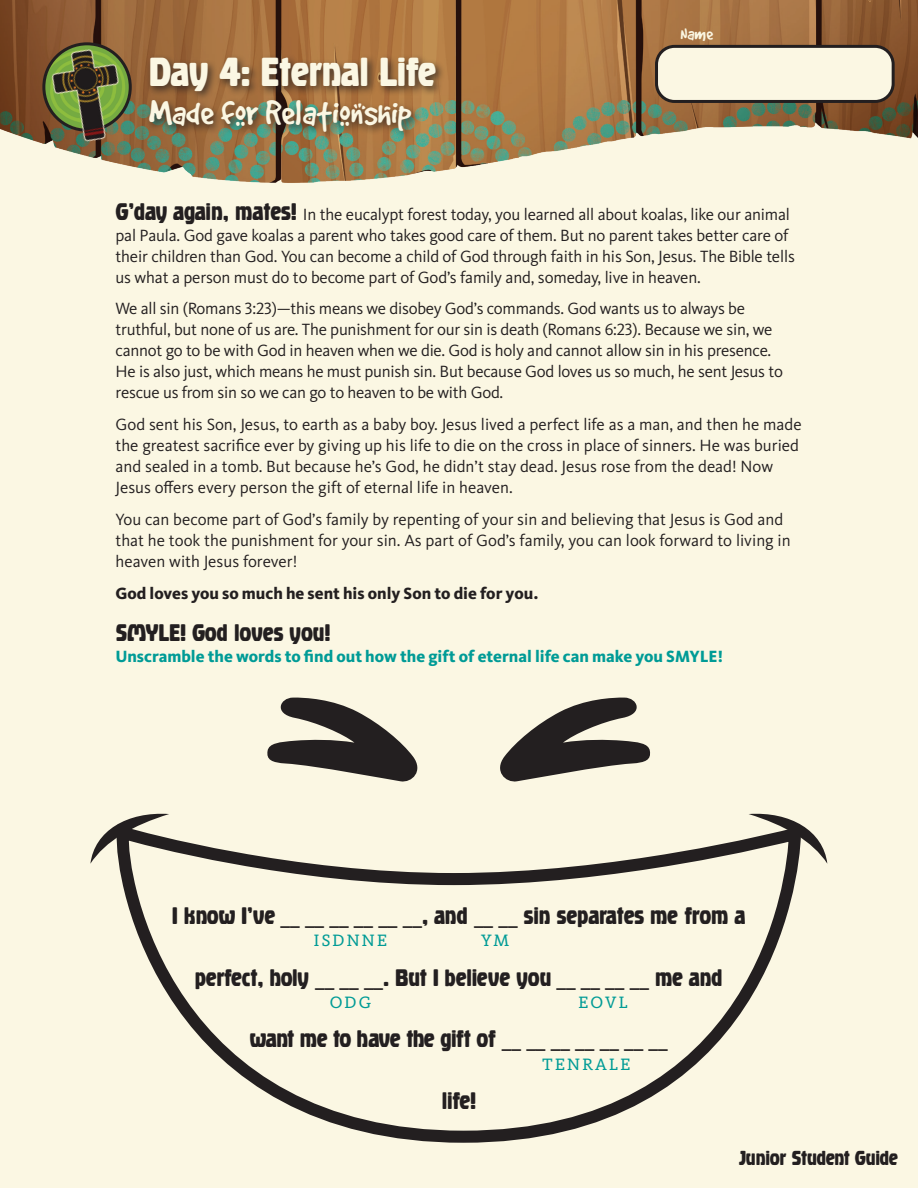
<style>
.page{position:relative;width:918px;height:1188px;background:#fbf7e3}
.page>*{position:absolute;margin:0;border:0;box-sizing:border-box;transform-origin:0 0}
.t1{font:40.5px "Company MWT Regular";color:#fbf7e3}
.t2{font:39px "Good Dog Cool";color:#fbf7e3}
.t3{font:24px "Company MWT Regular";color:#231f20}
.t4{font:23.85px "Company MWT Regular";color:#231f20}
.t5{font:20.25px "Company MWT Regular";color:#231f20}
.t6{font:19.5px "Good Dog Cool";color:#fbf7e3}
.t7{font:17.1px "Kievit Slab OT";letter-spacing:.13em;color:#009b96}
.t8{font:16.8px/21px "Kievit OT";letter-spacing:-.01em;color:#231f20}
.t9{font:800 16.8px "Kievit OT";color:#009b96}
.t10{font:800 16.8px "Kievit OT";color:#231f20}
.s1{font-family:"Company MWT Regular";font-size:24px}
.s2{font-family:"Kievit OT"}
</style>
<div class="page">
<img style="left:0;top:0;width:918px;height:183px">
<div style="left:657px;top:46px;width:236px;height:55px;background:#fbf7e3;border-radius:18px"></div>
<div style="left:655px;top:45px;width:240px;height:58px;border:3px solid #231f20;border-radius:18px"></div>
<div style="left:145px;top:54px;width:301px;height:88px;background:#231f20;opacity:.75"></div>
<img style="left:23px;top:27px;width:136px;height:137px">
<svg style="left:119px;top:838px;width:679px;height:305px"></svg>
<svg style="left:90px;top:813px;width:79px;height:51px"></svg>
<svg style="left:749px;top:813px;width:78px;height:51px"></svg>
<svg style="left:500px;top:697px;width:151px;height:85px"></svg>
<svg style="left:267px;top:697px;width:151px;height:85px"></svg>
<h1 class="t1" style="left:149px;top:45px;width:289px">Day 4: Eternal Life</h1>
<h2 class="t2" style="left:149px;top:93px;width:264px">Made for Relationship</h2>
<p class="t6" style="left:680px;top:24px;width:34px">Name</p>
<p class="t8" style="left:116px;top:204px;width:681px"><span class="s1">G’day again, mates!</span> In the eucalypt forest today, you learned all about koalas, like our animal pal Paula. God gave koalas a parent who takes good care of them. But no parent takes better care of their children than God. You can become a child of God through faith in his Son, Jesus. The Bible tells us what a person must do to become part of God’s family and, someday, live in heaven.</p>
<p class="t8" style="left:116px;top:299px;width:669px">We all sin (Romans 3:23)—this means we disobey God’s commands. God wants us to always be truthful, but none of us are. The punishment for our sin is death (Romans 6:23). Because we sin, we cannot go to be with God in heaven when we die. God is holy and cannot allow sin in his presence.<br>He is also just, which means he must punish sin. But because God loves us so much, he sent Jesus to rescue us from sin so we can go to heaven to be with God.</p>
<p class="t8" style="left:116px;top:414px;width:688px">God sent his Son, Jesus, to earth as a baby boy. Jesus lived a perfect life as a man, and then he made the greatest sacrifice ever by giving up his life to die on the cross in place of sinners. He was buried and sealed in a tomb. But because he’s God, he didn’t stay dead. Jesus rose from the dead! Now Jesus offers every person the gift of eternal life in heaven.</p>
<p class="t8" style="left:116px;top:509px;width:677px">You can become part of God’s family by repenting of your sin and believing that Jesus is God and that he took the punishment for your sin. As part of God’s family, you can look forward to living in heaven with Jesus forever!</p>
<p class="t10" style="left:116px;top:583px;width:424px">God loves you so much he sent his only Son to die for you.</p>
<h3 class="t3" style="left:116px;top:617px;width:216px">SMYLE! God loves you!</h3>
<p class="t9" style="left:116px;top:647px;width:609px">Unscramble the words to find out how the gift of eternal life can make you SMYLE!</p>
<h3 class="t4" style="left:172px;top:900px;width:575px">I know I’ve <span class="s2">__ __ __ __ __ __</span>, and <span class="s2">__ __</span> sin separates me from a</h3>
<p class="t7" style="left:314px;top:930px;width:75px">ISDNNE</p>
<p class="t7" style="left:481px;top:930px;width:29px">YM</p>
<h3 class="t4" style="left:195px;top:961px;width:529px">perfect, holy <span class="s2">__ __ __</span>. But I believe you <span class="s2">__ __ __ __</span> me and</h3>
<p class="t7" style="left:330px;top:993px;width:43px">ODG</p>
<p class="t7" style="left:579px;top:993px;width:51px">EOVL</p>
<h3 class="t4" style="left:250px;top:1023px;width:420px">want me to have the gift of <span class="s2">__ __ __ __ __ __ __</span></h3>
<h3 class="t4" style="left:442px;top:1084px;width:36px">life!</h3>
<p class="t7" style="left:542px;top:1055px;width:90px">TENRALE</p>
<p class="t5" style="left:738px;top:1145px;width:161px">Junior Student Guide</p>
</div>
